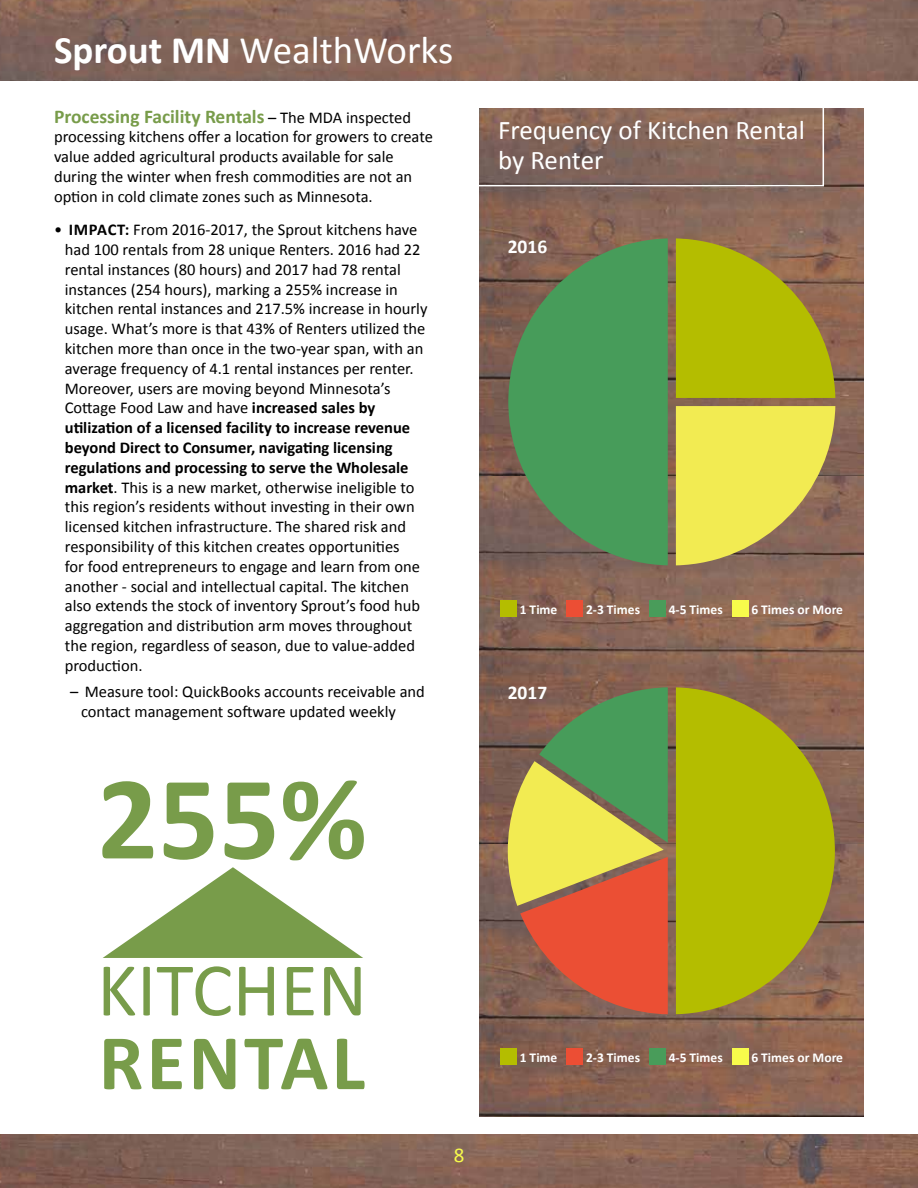
<style>
.page{position:relative;width:918px;height:1188px;background:#fff}
.page>*{position:absolute;margin:0;border:0;box-sizing:border-box;transform-origin:0 0}
.t1{font:700 120px "Calibri";color:#789c4a}
.t2{font:700 79.5px "Calibri";letter-spacing:.04em;color:#789c4a}
.t3{font:76.5px "Calibri";color:#789c4a}
.t4{font:39px "Calibri";color:#fff}
.t5{font:27px/30px "Calibri";color:#fff}
.t6{font:21px "Calibri";color:#f7fb4b}
.t7{font:700 19.5px "Calibri";color:#789c4a}
.t8{font:700 19.5px "Calibri";color:#fff}
.t9{font:16.5px/19.8px "Calibri";color:#000}
.t10{font:700 13.5px "Calibri";color:#fff}
.s1{font-weight:700}
.s2{font-weight:400;font-size:16.5px;color:#000}
</style>
<div class="page">
<img style="left:0;top:0;width:918px;height:81px">
<img style="left:0;top:1134px;width:918px;height:54px">
<svg style="left:103px;top:867px;width:260px;height:91px"></svg>
<img style="left:479px;top:108px;width:385px;height:368px">
<img style="left:479px;top:476px;width:385px;height:368px">
<img style="left:479px;top:844px;width:385px;height:273px">
<div style="left:474px;top:102px;width:350px;height:84px;border:2px solid #fff"></div>
<svg style="left:508px;top:238px;width:160px;height:327px;background:#538e58"></svg>
<svg style="left:676px;top:406px;width:159px;height:159px;background:#dace53"></svg>
<svg style="left:676px;top:238px;width:159px;height:160px;background:#acaa12"></svg>
<svg style="left:676px;top:687px;width:159px;height:327px;background:#abaa12"></svg>
<svg style="left:508px;top:687px;width:160px;height:327px;background:#ab874b"></svg>
<div style="left:500px;top:600px;width:17px;height:16px;background:#b4bd00"></div>
<div style="left:567px;top:600px;width:16px;height:16px;background:#ec4e34"></div>
<div style="left:649px;top:600px;width:17px;height:16px;background:#499c5a"></div>
<div style="left:732px;top:600px;width:16px;height:16px;background:#f7fb4b"></div>
<div style="left:500px;top:1049px;width:17px;height:16px;background:#b4bd00"></div>
<div style="left:567px;top:1049px;width:16px;height:16px;background:#ec4e34"></div>
<div style="left:649px;top:1049px;width:17px;height:16px;background:#499c5a"></div>
<div style="left:732px;top:1049px;width:16px;height:16px;background:#f7fb4b"></div>
<h3 class="t4" style="left:54px;top:26px;width:401px"><span class="s1">Sprout MN</span> WealthWorks</h3>
<p class="t7" style="left:54px;top:104px;width:359px">Processing Facility Rentals <span class="s2">– The MDA inspected</span></p>
<p class="t9" style="left:54px;top:126px;width:380px">processing kitchens offer a location for growers to create value added agricultural products available for sale during the winter when fresh commodities are not an option in cold climate zones such as Minnesota.</p>
<p class="t9" style="left:65px;top:219px;width:364px;text-indent:-11px">• <span class="s1">IMPACT:</span> From 2016-2017, the Sprout kitchens have had 100 rentals from 28 unique Renters. 2016 had 22 rental instances (80 hours) and 2017 had 78 rental instances (254 hours), marking a 255% increase in kitchen rental instances and 217.5% increase in hourly usage. What’s more is that 43% of Renters utilized the kitchen more than once in the two-year span, with an average frequency of 4.1 rental instances per renter.<br>Moreover, users are moving beyond Minnesota’s Cottage Food Law and have <span class="s1">increased sales by utilization of a licensed facility to increase revenue beyond Direct to Consumer, navigating licensing regulations and processing to serve the Wholesale market</span>. This is a new market, otherwise ineligible to this region’s residents without investing in their own licensed kitchen infrastructure. The shared risk and responsibility of this kitchen creates opportunities<br>for food entrepreneurs to engage and learn from one another - social and intellectual capital. The kitchen also extends the stock of inventory Sprout’s food hub aggregation and distribution arm moves throughout the region, regardless of season, due to value-added production.</p>
<p class="t9" style="left:81px;top:681px;width:345px;text-indent:-11px">– Measure tool: QuickBooks accounts receivable and contact management software updated weekly</p>
<h1 class="t1" style="left:97px;top:744px;width:272px">255%</h1>
<h3 class="t5" style="left:498px;top:114px;width:308px">Frequency of Kitchen Rental by Renter</h3>
<p class="t8" style="left:508px;top:234px;width:41px">2016</p>
<p class="t10" style="left:520px;top:601px;width:39px">1 Time</p>
<p class="t10" style="left:586px;top:601px;width:56px">2-3 Times</p>
<p class="t10" style="left:669px;top:601px;width:56px">4-5 Times</p>
<p class="t10" style="left:751px;top:601px;width:93px">6 Times or More</p>
<p class="t8" style="left:508px;top:680px;width:41px">2017</p>
<h3 class="t3" style="left:97px;top:943px;width:271px">KITCHEN</h3>
<h2 class="t2" style="left:99px;top:1013px;width:268px">RENTAL</h2>
<p class="t6" style="left:454px;top:1142px;width:12px">8</p>
<p class="t10" style="left:520px;top:1049px;width:39px">1 Time</p>
<p class="t10" style="left:586px;top:1049px;width:56px">2-3 Times</p>
<p class="t10" style="left:669px;top:1049px;width:56px">4-5 Times</p>
<p class="t10" style="left:751px;top:1049px;width:93px">6 Times or More</p>
</div>
